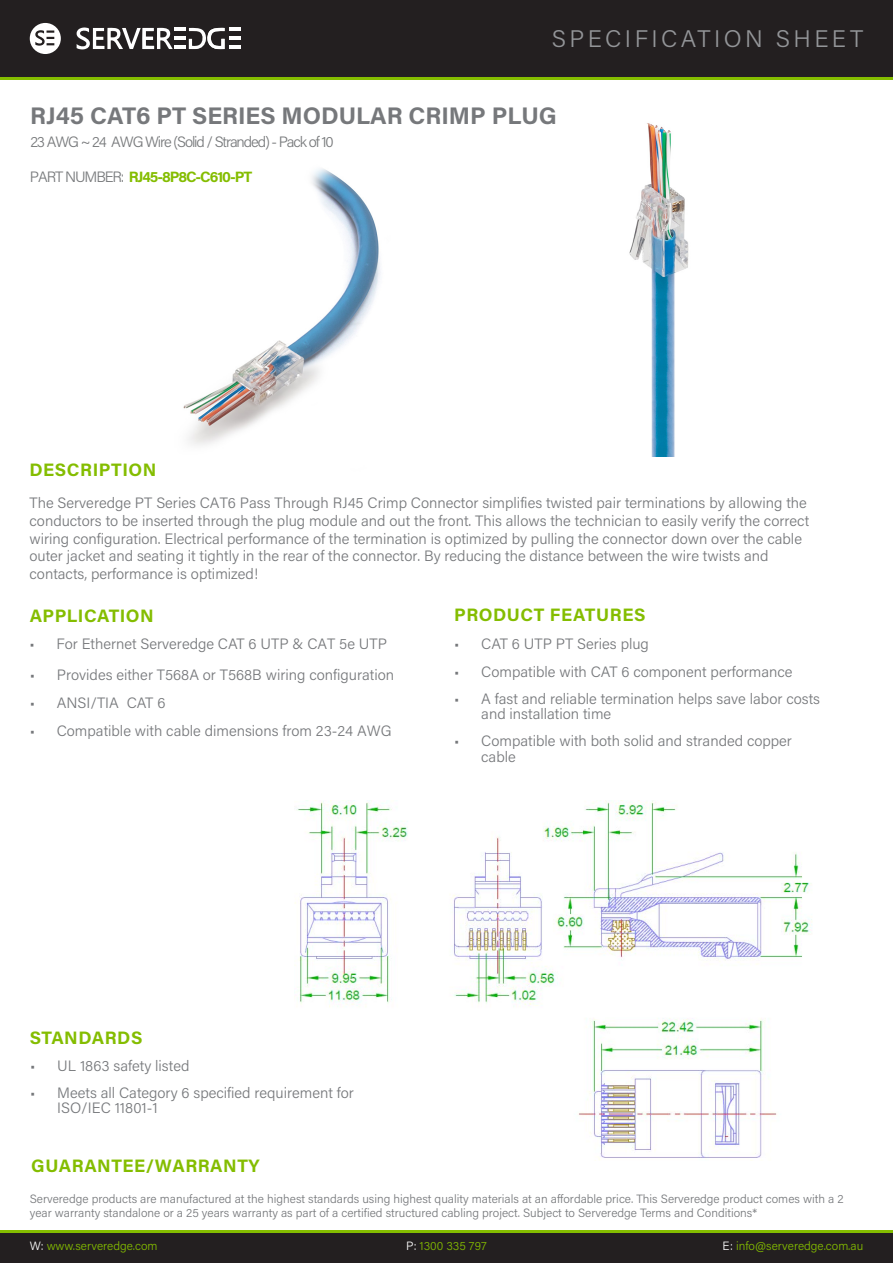
<style>
.page{position:relative;width:893px;height:1263px;background:#fff}
.page>*{position:absolute;margin:0;border:0;box-sizing:border-box;transform-origin:0 0}
.t1{font:700 24px "Acumin Pro";color:#76787b}
.t2{font:300 24px "Acumin Pro";letter-spacing:.14em;color:#939598}
.Paragraph_Style_1{font:700 18px "Acumin Pro";letter-spacing:.03em;color:#84bd00}
.Paragraph_Style_1-2{font:300 15px/17.7px "Acumin Pro";color:#76787b}
.t3{font:300 15px "Acumin Pro";letter-spacing:-.075em;color:#77797b}
.t4{font:700 15px "Acumin Pro";letter-spacing:-.075em;color:#84bd00}
.Acumin_Pro{font:300 12px/13.6px "Acumin Pro";color:#76787b}
.t5{font:300 12px "Acumin Pro";color:#84bd00}
.s1{font-weight:300;color:#77797b}
.s2{color:#fff}
</style>
<div class="page">
<img style="left:295px;top:800px;width:517px;height:360px">
<img style="left:629px;top:123px;width:60px;height:334px">
<img style="left:183px;top:168px;width:198px;height:277px">
<div style="left:0;top:1233px;width:893px;height:30px;background:#231f20"></div>
<hr style="left:0;top:1230px;width:893px;height:3px;background:#84bd00">
<div style="left:0;top:0;width:893px;height:77px;background:#231f20"></div>
<hr style="left:0;top:77px;width:893px;height:3px;background:#84bd00">
<svg style="left:77px;top:27px;width:163px;height:22px"></svg>
<svg style="left:30px;top:23px;width:31px;height:31px"></svg>
<h1 class="t2" style="left:552px;top:22px;width:313px">SPECIFICATION SHEET</h1>
<h1 class="t1" style="left:30px;top:99px;width:528px">RJ45 CAT6 PT SERIES MODULAR CRIMP PLUG</h1>
<p class="t3" style="left:30px;top:131px;width:305px">23 AWG ~ 24 AWG Wire (Solid / Stranded) - Pack of 10</p>
<p class="t4" style="left:30px;top:166px;width:224px"><span class="s1">PART NUMBER:</span> RJ45-8P8C-C610-PT</p>
<p class="Paragraph_Style_1" style="left:30px;top:457px;width:128px">DESCRIPTION</p>
<p class="Paragraph_Style_1-2" style="left:30px;top:494px;width:781px">The Serveredge PT Series CAT6 Pass Through RJ45 Crimp Connector simplifies twisted pair terminations by allowing the conductors to be inserted through the plug module and out the front. This allows the technician to easily verify the correct wiring configuration. Electrical performance of the termination is optimized by pulling the connector down over the cable outer jacket and seating it tightly in the rear of the connector. By reducing the distance between the wire twists and contacts, performance is optimized!</p>
<p class="Paragraph_Style_1" style="left:30px;top:603px;width:126px">APPLICATION</p>
<p class="Paragraph_Style_1-2" style="left:29px;top:634px;width:359px">• For Ethernet Serveredge CAT 6 UTP &amp; CAT 5e UTP</p>
<p class="Paragraph_Style_1-2" style="left:30px;top:665px;width:366px">• Provides either T568A or T568B wiring configuration</p>
<p class="Paragraph_Style_1-2" style="left:30px;top:693px;width:137px">• ANSI/TIA CAT 6</p>
<p class="Paragraph_Style_1-2" style="left:30px;top:721px;width:363px">• Compatible with cable dimensions from 23-24 AWG</p>
<p class="Paragraph_Style_1" style="left:454px;top:602px;width:193px">PRODUCT FEATURES</p>
<p class="Paragraph_Style_1-2" style="left:454px;top:634px;width:196px">• CAT 6 UTP PT Series plug</p>
<p class="Paragraph_Style_1-2" style="left:454px;top:662px;width:340px">• Compatible with CAT 6 component performance</p>
<p class="Paragraph_Style_1-2" style="left:481px;top:691px;width:340px;line-height:15px;text-indent:-27px">• A fast and reliable termination helps save labor costs and installation time</p>
<p class="Paragraph_Style_1-2" style="left:481px;top:732px;width:312px;line-height:15.9px;text-indent:-27px">• Compatible with both solid and stranded copper cable</p>
<p class="Paragraph_Style_1" style="left:30px;top:1024px;width:114px">STANDARDS</p>
<p class="Paragraph_Style_1-2" style="left:30px;top:1056px;width:161px">• UL 1863 safety listed</p>
<p class="Paragraph_Style_1-2" style="left:57px;top:1084px;width:298px;line-height:15px;text-indent:-27px">• Meets all Category 6 specified requirement for<br>ISO/IEC 11801-1</p>
<p class="Paragraph_Style_1" style="left:31px;top:1153px;width:230px">GUARANTEE/WARRANTY</p>
<p class="Acumin_Pro" style="left:30px;top:1191px;width:815px">Serveredge products are manufactured at the highest standards using highest quality materials at an affordable price. This Serveredge product comes with a 2 year warranty standalone or a 25 years warranty as part of a certified structured cabling project. Subject to Serveredge Terms and Conditions*</p>
<p class="t5" style="left:30px;top:1238px;width:129px"><span class="s2">W:</span> www.serveredge.com</p>
<p class="t5" style="left:406px;top:1238px;width:82px"><span class="s2">P:</span> 1300 335 797</p>
<p class="t5" style="left:723px;top:1238px;width:142px"><span class="s2">E:</span> info@serveredge.com.au</p>
</div>
